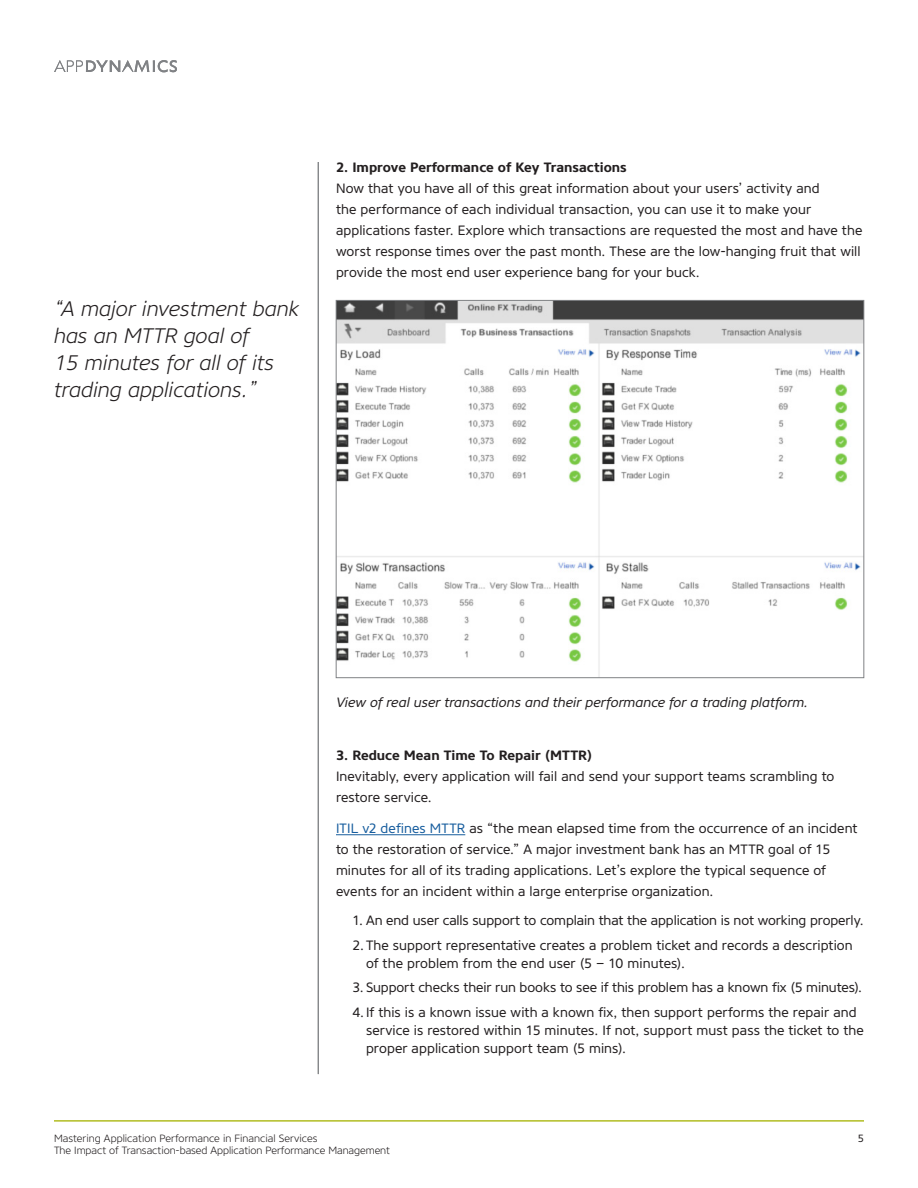
<style>
.page{position:relative;width:918px;height:1188px;background:#fff}
.page>*{position:absolute;margin:0;border:0;box-sizing:border-box;transform-origin:0 0}
.Quote_Body{font:italic 300 21px/27px "Core Sans NR35";color:#231f20}
.L4_Body__text{font:13.5px/21px "Core Sans NR45";letter-spacing:.005em;color:#231f20}
.L4_Body__text_-_bull{font:13.5px/18px "Core Sans NR45";letter-spacing:.005em;color:#231f20}
.L3_Body__head{font:700 13.5px "Core Sans NR65";color:#231f20}
.t1{font:italic 13.5px "Core Sans NR45";letter-spacing:.005em;color:#231f20}
.t2{font:300 10.5px/12.6px "Core Sans NR35";letter-spacing:-.005em;color:#231f20}
.t3{font:10.5px "Core Sans NR45";color:#231f20}
.s1{color:#175d9e}
</style>
<div class="page">
<hr style="left:54px;top:1120px;width:810px;height:1px;background:#b0bb1d">
<hr style="left:336px;top:834px;width:129px;height:1px;background:#175d9e">
<hr style="left:318px;top:162px;width:1px;height:912px;background:#808285">
<svg style="left:54px;top:60px;width:123px;height:12px"></svg>
<img style="left:338px;top:302px;width:524px;height:374px">
<p class="Quote_Body" style="left:54px;top:295px;width:247px">“A major investment bank has an MTTR goal of<br>15 minutes for all of its trading applications.”</p>
<p class="L3_Body__head" style="left:336px;top:158px;width:292px">2. Improve Performance of Key Transactions</p>
<p class="L4_Body__text" style="left:336px;top:178px;width:528px">Now that you have all of this great information about your users’ activity and<br>the performance of each individual transaction, you can use it to make your applications faster. Explore which transactions are requested the most and have the worst response times over the past month. These are the low-hanging fruit that will provide the most end user experience bang for your buck.</p>
<p class="t1" style="left:336px;top:694px;width:474px">View of real user transactions and their performance for a trading platform.</p>
<p class="L3_Body__head" style="left:336px;top:746px;width:258px">3. Reduce Mean Time To Repair (MTTR)</p>
<p class="L4_Body__text" style="left:336px;top:766px;width:500px">Inevitably, every application will fail and send your support teams scrambling to restore service.</p>
<p class="L4_Body__text" style="left:336px;top:818px;width:523px"><span class="s1">ITIL v2 defines MTTR</span> as “the mean elapsed time from the occurrence of an incident to the restoration of service.” A major investment bank has an MTTR goal of 15 minutes for all of its trading applications. Let’s explore the typical sequence of events for an incident within a large enterprise organization.</p>
<p class="L4_Body__text_-_bull" style="left:352px;top:911px;width:513px">1. An end user calls support to complain that the application is not working properly.</p>
<p class="L4_Body__text_-_bull" style="left:366px;top:936px;width:488px;text-indent:-14px">2. The support representative creates a problem ticket and records a description of the problem from the end user (5 − 10 minutes).</p>
<p class="L4_Body__text_-_bull" style="left:352px;top:979px;width:511px">3. Support checks their run books to see if this problem has a known fix (5 minutes).</p>
<p class="L4_Body__text_-_bull" style="left:366px;top:1003px;width:500px;text-indent:-14px">4.If this is a known issue with a known fix, then support performs the repair and service is restored within 15 minutes. If not, support must pass the ticket to the proper application support team (5 mins).</p>
<p class="t2" style="left:54px;top:1132px;width:338px">Mastering Application Performance in Financial Services<br>The Impact of Transaction-based Application Performance Management</p>
<p class="t3" style="left:858px;top:1131px;width:8px">5</p>
</div>
